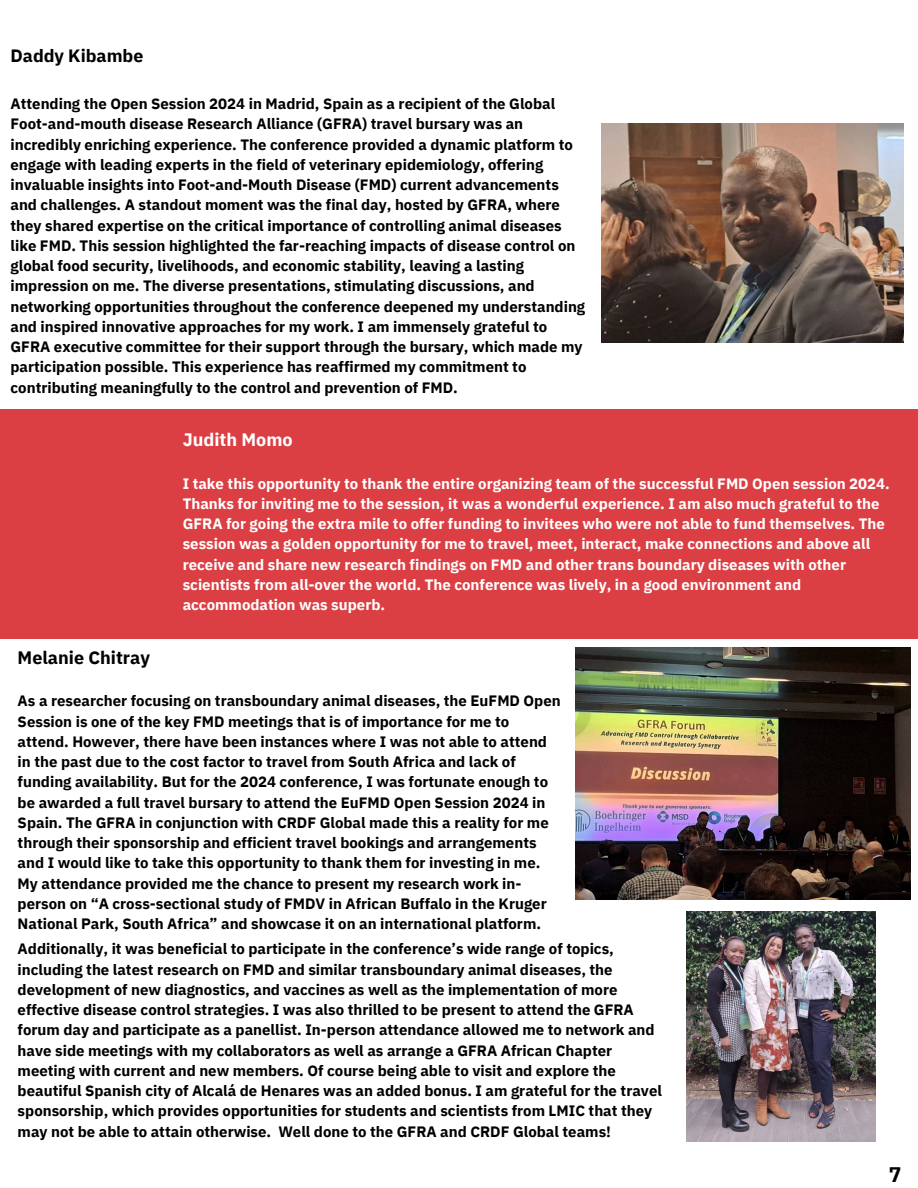
<style>
.page{position:relative;width:918px;height:1188px;background:#fff}
.page>*{position:absolute;margin:0;border:0;box-sizing:border-box;transform-origin:0 0}
.t1{font:700 21px "IBM Plex Sans";color:#000}
.t2{font:700 18px "IBM Plex Sans";color:#000}
.t3{font:700 18px "IBM Plex Sans";color:#fff}
.t4{font:700 17.85px "IBM Plex Sans";color:#000}
.t5{font:700 15px/20.2px "IBM Plex Sans";color:#000}
.t6{font:700 15px/20.2px "IBM Plex Sans";color:#fff}
</style>
<div class="page">
<img style="left:602px;top:124px;width:301px;height:218px">
<div style="left:0;top:410px;width:918px;height:229px;background:#dc3f43"></div>
<img style="left:575px;top:647px;width:335px;height:252px">
<img style="left:687px;top:911px;width:189px;height:231px">
<h1 class="t4" style="left:11px;top:43px;width:134px">Daddy Kibambe</h1>
<p class="t5" style="left:11px;top:93px;width:576px">Attending the Open Session 2024 in Madrid, Spain as a recipient of the Global Foot-and-mouth disease Research Alliance (GFRA) travel bursary was an incredibly enriching experience. The conference provided a dynamic platform to engage with leading experts in the field of veterinary epidemiology, offering invaluable insights into Foot-and-Mouth Disease (FMD) current advancements and challenges. A standout moment was the final day, hosted by GFRA, where they shared expertise on the critical importance of controlling animal diseases like FMD. This session highlighted the far-reaching impacts of disease control on global food security, livelihoods, and economic stability, leaving a lasting impression on me. The diverse presentations, stimulating discussions, and networking opportunities throughout the conference deepened my understanding and inspired innovative approaches for my work. I am immensely grateful to GFRA executive committee for their support through the bursary, which made my participation possible. This experience has reaffirmed my commitment to contributing meaningfully to the control and prevention of FMD.</p>
<p class="t3" style="left:183px;top:428px;width:111px">Judith Momo</p>
<h1 class="t6" style="left:183px;top:473px;width:709px">I take this opportunity to thank the entire organizing team of the successful FMD Open session 2024.<br>Thanks for inviting me to the session, it was a wonderful experience. I am also much grateful to the GFRA for going the extra mile to offer funding to invitees who were not able to fund themselves. The session was a golden opportunity for me to travel, meet, interact, make connections and above all receive and share new research findings on FMD and other trans boundary diseases with other scientists from all-over the world. The conference was lively, in a good environment and accommodation was superb.</h1>
<p class="t2" style="left:18px;top:645px;width:134px">Melanie Chitray</p>
<h1 class="t5" style="left:18px;top:691px;width:545px">As a researcher focusing on transboundary animal diseases, the EuFMD Open Session is one of the key FMD meetings that is of importance for me to attend. However, there have been instances where I was not able to attend in the past due to the cost factor to travel from South Africa and lack of funding availability. But for the 2024 conference, I was fortunate enough to be awarded a full travel bursary to attend the EuFMD Open Session 2024 in Spain. The GFRA in conjunction with CRDF Global made this a reality for me through their sponsorship and efficient travel bookings and arrangements and I would like to take this opportunity to thank them for investing in me.<br>My attendance provided me the chance to present my research work in&shy;person on “A cross-sectional study of FMDV in African Buffalo in the Kruger National Park, South Africa” and showcase it on an international platform.</h1>
<p class="t5" style="left:18px;top:939px;width:646px">Additionally, it was beneficial to participate in the conference’s wide range of topics, including the latest research on FMD and similar transboundary animal diseases, the development of new diagnostics, and vaccines as well as the implementation of more effective disease control strategies. I was also thrilled to be present to attend the GFRA forum day and participate as a panellist. In-person attendance allowed me to network and have side meetings with my collaborators as well as arrange a GFRA African Chapter meeting with current and new members. Of course being able to visit and explore the beautiful Spanish city of Alcalá de Henares was an added bonus. I am grateful for the travel sponsorship, which provides opportunities for students and scientists from LMIC that they may not be able to attain otherwise. Well done to the GFRA and CRDF Global teams!</p>
<p class="t1" style="left:889px;top:1161px;width:14px">7</p>
</div>
